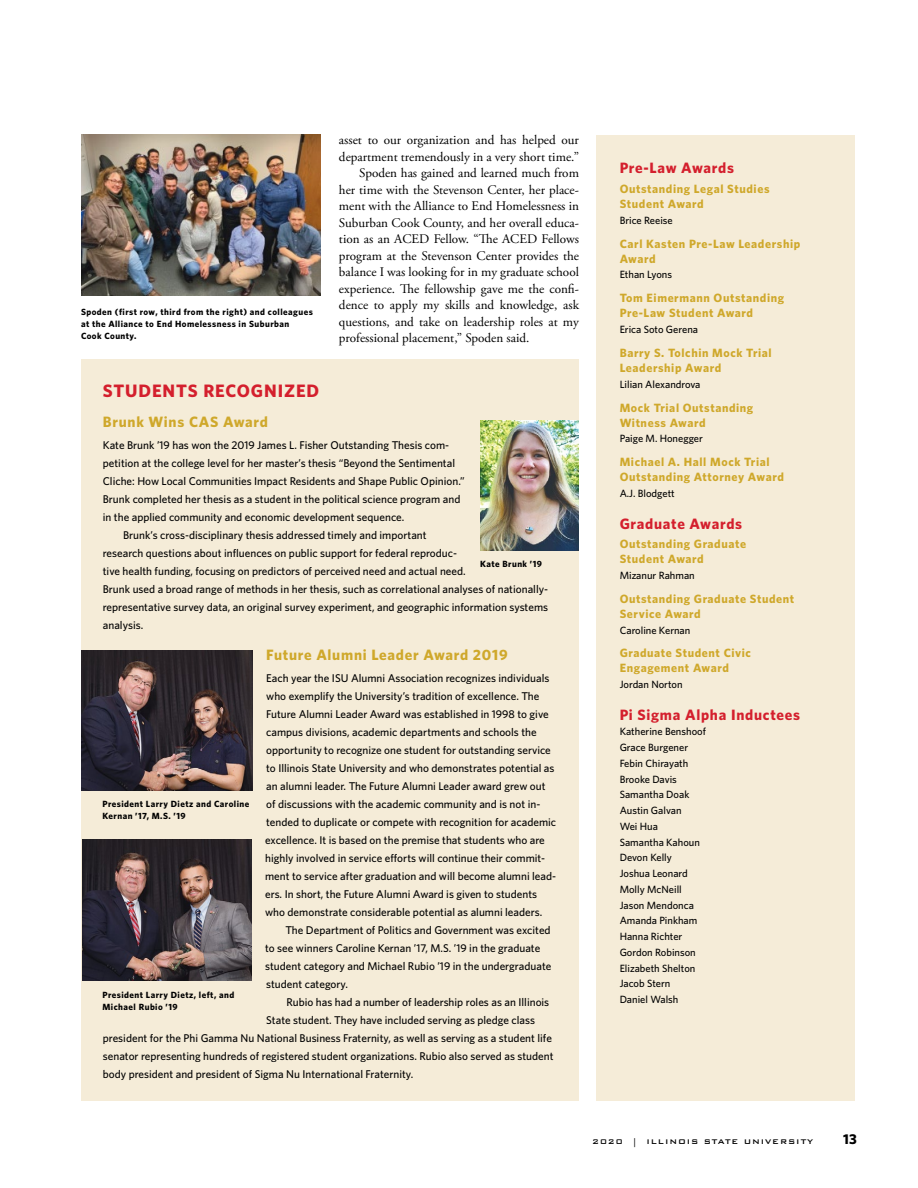
<style>
.page{position:relative;width:918px;height:1188px;background:#fff}
.page>*{position:absolute;margin:0;border:0;box-sizing:border-box;transform-origin:0 0}
.Sidebar_Head{font:700 18px "Whitney";letter-spacing:.05em;color:#d41f2d}
.t1{font:700 15px "Whitney";letter-spacing:.05em;color:#d41f2d}
.Head{font:700 15px "Whitney";letter-spacing:.05em;color:#cfa82b}
.t2{font:700 14.25px "Whitney";color:#000}
.main_body_second_par{font:13.2px/16.5px "Adobe Garamond Pro";color:#000}
.t3{font:700 12px/15px "Whitney";letter-spacing:.05em;color:#cfa82b}
.sidebar_body_first_p{font:500 11.25px/18px "Whitney";color:#000}
.sidebar_body_second{font:500 11.25px/18px "Whitney";color:#000}
.alt_body_first_parag{font:500 10.5px "Whitney";color:#000}
.t4{font:700 9px/12px "Whitney";letter-spacing:.05em;color:#000}
.t5{font:500 9px "Bank Gothic BT";letter-spacing:.1em;color:#000}
</style>
<div class="page">
<div style="left:596px;top:135px;width:259px;height:966px;background:#f5ecd8"></div>
<div style="left:81px;top:359px;width:498px;height:742px;background:#f5ecd8"></div>
<img style="left:81px;top:135px;width:240px;height:160px">
<img style="left:81px;top:650px;width:172px;height:141px">
<img style="left:82px;top:840px;width:170px;height:140px">
<img style="left:480px;top:421px;width:99px;height:129px">
<p class="main_body_second_par" style="left:339px;top:132px;width:242px">asset to our organization and has helped our department tremendously in a very short time.”</p>
<p class="main_body_second_par" style="left:339px;top:165px;width:242px;text-align:justify;text-indent:20px">Spoden has gained and learned much from her time with the Stevenson Center, her place&shy;ment with the Alliance to End Homelessness in Suburban Cook County, and her overall educa&shy;tion as an ACED Fellow. “The ACED Fellows program at the Stevenson Center provides the balance I was looking for in my graduate school experience. The fellowship gave me the confi&shy;dence to apply my skills and knowledge, ask questions, and take on leadership roles at my professional placement,” Spoden said.</p>
<h3 class="t1" style="left:620px;top:159px;width:116px">Pre-Law Awards</h3>
<h4 class="t3" style="left:620px;top:181px;width:151px">Outstanding Legal Studies<br>Student Award</h4>
<p class="alt_body_first_parag" style="left:620px;top:214px;width:55px">Brice Reeise</p>
<h4 class="t3" style="left:620px;top:236px;width:182px">Carl Kasten Pre-Law Leadership<br>Award</h4>
<p class="alt_body_first_parag" style="left:620px;top:268px;width:54px">Ethan Lyons</p>
<h4 class="t3" style="left:620px;top:290px;width:166px">Tom Eimermann Outstanding<br>Pre-Law Student Award</h4>
<p class="alt_body_first_parag" style="left:620px;top:323px;width:80px">Erica Soto Gerena</p>
<h4 class="t3" style="left:620px;top:345px;width:154px">Barry S. Tolchin Mock Trial<br>Leadership Award</h4>
<p class="alt_body_first_parag" style="left:620px;top:378px;width:82px">Lilian Alexandrova</p>
<h4 class="t3" style="left:620px;top:400px;width:135px">Mock Trial Outstanding<br>Witness Award</h4>
<p class="alt_body_first_parag" style="left:620px;top:432px;width:85px">Paige M. Honegger</p>
<h4 class="t3" style="left:620px;top:454px;width:166px">Michael A. Hall Mock Trial<br>Outstanding Attorney Award</h4>
<p class="alt_body_first_parag" style="left:620px;top:487px;width:57px">A.J. Blodgett</p>
<h3 class="t1" style="left:620px;top:514px;width:124px">Graduate Awards</h3>
<h4 class="t3" style="left:620px;top:536px;width:128px">Outstanding Graduate<br>Student Award</h4>
<p class="alt_body_first_parag" style="left:620px;top:569px;width:77px">Mizanur Rahman</p>
<h4 class="t3" style="left:620px;top:591px;width:176px">Outstanding Graduate Student<br>Service Award</h4>
<p class="alt_body_first_parag" style="left:620px;top:624px;width:72px">Caroline Kernan</p>
<h4 class="t3" style="left:620px;top:645px;width:133px">Graduate Student Civic<br>Engagement Award</h4>
<p class="alt_body_first_parag" style="left:620px;top:678px;width:65px">Jordan Norton</p>
<h3 class="t1" style="left:620px;top:705px;width:182px">Pi Sigma Alpha Inductees</h3>
<p class="alt_body_first_parag" style="left:620px;top:725px;width:88px">Katherine Benshoof</p>
<p class="alt_body_first_parag" style="left:620px;top:741px;width:70px">Grace Burgener</p>
<p class="alt_body_first_parag" style="left:620px;top:757px;width:70px">Febin Chirayath</p>
<p class="alt_body_first_parag" style="left:620px;top:773px;width:59px">Brooke Davis</p>
<p class="alt_body_first_parag" style="left:620px;top:788px;width:71px">Samantha Doak</p>
<p class="alt_body_first_parag" style="left:620px;top:804px;width:64px">Austin Galvan</p>
<p class="alt_body_first_parag" style="left:620px;top:820px;width:40px">Wei Hua</p>
<p class="alt_body_first_parag" style="left:620px;top:836px;width:82px">Samantha Kahoun</p>
<p class="alt_body_first_parag" style="left:620px;top:851px;width:54px">Devon Kelly</p>
<p class="alt_body_first_parag" style="left:620px;top:867px;width:70px">Joshua Leonard</p>
<p class="alt_body_first_parag" style="left:620px;top:883px;width:64px">Molly McNeill</p>
<p class="alt_body_first_parag" style="left:620px;top:899px;width:76px">Jason Mendonca</p>
<p class="alt_body_first_parag" style="left:620px;top:914px;width:79px">Amanda Pinkham</p>
<p class="alt_body_first_parag" style="left:620px;top:930px;width:64px">Hanna Richter</p>
<p class="alt_body_first_parag" style="left:620px;top:946px;width:78px">Gordon Robinson</p>
<p class="alt_body_first_parag" style="left:620px;top:962px;width:77px">Elizabeth Shelton</p>
<p class="alt_body_first_parag" style="left:620px;top:977px;width:52px">Jacob Stern</p>
<p class="alt_body_first_parag" style="left:620px;top:993px;width:60px">Daniel Walsh</p>
<p class="t4" style="left:81px;top:306px;width:233px">Spoden (first row, third from the right) and colleagues at the Alliance to End Homelessness in Suburban<br>Cook County.</p>
<p class="Sidebar_Head" style="left:103px;top:380px;width:218px">STUDENTS RECOGNIZED</p>
<p class="Head" style="left:103px;top:413px;width:167px">Brunk Wins CAS Award</p>
<p class="sidebar_body_first_p" style="left:103px;top:436px;width:364px">Kate Brunk ’19 has won the 2019 James L. Fisher Outstanding Thesis com&shy;petition at the college level for her master’s thesis “Beyond the Sentimental Cliche: How Local Communities Impact Residents and Shape Public Opinion.” Brunk completed her thesis as a student in the political science program and in the applied community and economic development sequence.</p>
<p class="sidebar_body_second" style="left:103px;top:526px;width:447px;text-indent:20px">Brunk’s cross-disciplinary thesis addressed timely and important<br>research questions about influences on public support for federal reproduc-<br>tive health funding, focusing on predictors of perceived need and actual need.<br>Brunk used a broad range of methods in her thesis, such as correlational analyses of nationally&shy;representative survey data, an original survey experiment, and geographic information systems analysis.</p>
<p class="Head" style="left:266px;top:646px;width:243px">Future Alumni Leader Award 2019</p>
<p class="sidebar_body_first_p" style="left:265px;top:669px;width:293px">Each year the ISU Alumni Association recognizes individuals who exemplify the University’s tradition of excellence. The Future Alumni Leader Award was established in 1998 to give campus divisions, academic departments and schools the opportunity to recognize one student for outstanding service to Illinois State University and who demonstrates potential as an alumni leader. The Future Alumni Leader award grew out of discussions with the academic community and is not in&shy;tended to duplicate or compete with recognition for academic excellence. It is based on the premise that students who are highly involved in service efforts will continue their commit&shy;ment to service after graduation and will become alumni lead&shy;ers. In short, the Future Alumni Award is given to students who demonstrate considerable potential as alumni leaders.</p>
<p class="sidebar_body_second" style="left:265px;top:921px;width:288px;text-indent:20px">The Department of Politics and Government was excited to see winners Caroline Kernan ’17, M.S. ’19 in the graduate student category and Michael Rubio ’19 in the undergraduate student category.</p>
<p class="sidebar_body_second" style="left:286px;top:993px;width:264px">Rubio has had a number of leadership roles as an Illinois</p>
<p class="sidebar_body_second" style="left:266px;top:1011px;width:270px">State student. They have included serving as pledge class</p>
<p class="sidebar_body_second" style="left:103px;top:1029px;width:451px">president for the Phi Gamma Nu National Business Fraternity, as well as serving as a student life</p>
<p class="sidebar_body_second" style="left:103px;top:1047px;width:452px">senator representing hundreds of registered student organizations. Rubio also served as student</p>
<p class="sidebar_body_second" style="left:103px;top:1065px;width:312px">body president and president of Sigma Nu International Fraternity.</p>
<p class="t4" style="left:480px;top:558px;width:63px">Kate Brunk ’19</p>
<p class="t4" style="left:103px;top:798px;width:148px">President Larry Dietz and Caroline<br>Kernan ’17, M.S. ’19</p>
<p class="t4" style="left:103px;top:988px;width:133px">President Larry Dietz, left, and<br>Michael Rubio ’19</p>
<p class="t5" style="left:592px;top:1137px;width:223px">2020 | ILLINOIS STATE UNIVERSITY</p>
<p class="t2" style="left:843px;top:1131px;width:15px">13</p>
</div>
